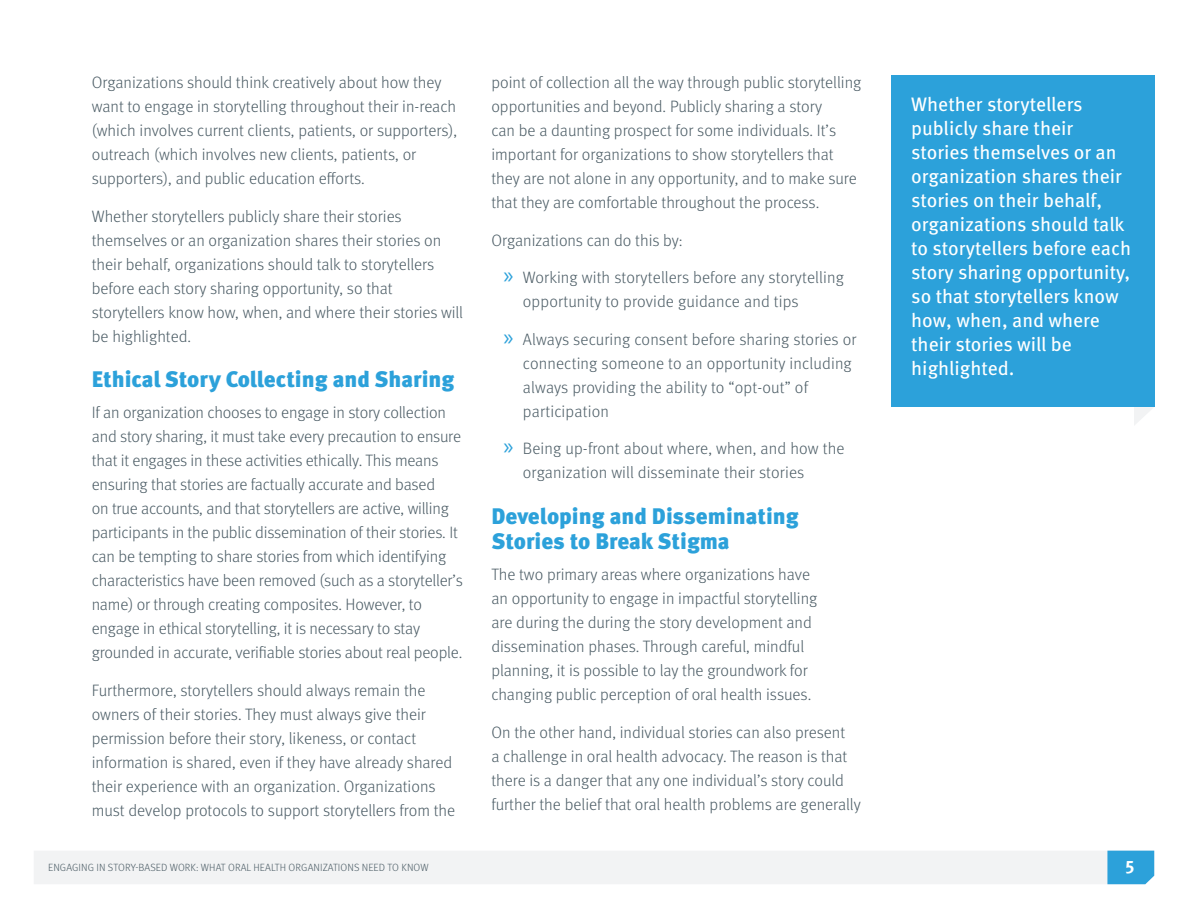
<style>
.page{position:relative;width:1188px;height:918px;background:#fff}
.page>*{position:absolute;margin:0;border:0;box-sizing:border-box;transform-origin:0 0}
.t1{font:900 22.5px/25.5px "Meta OT";color:#2ca1da}
.CALLOUT_-_WHITE{font:19.5px/24px "Meta OT";color:#fff}
.t2{font:700 18px "Meta OT";color:#fff}
.BODY{font:300 16.5px/24px "Meta OT";color:#4b5c65}
.t3{font:300 10.5px "Meta OT";letter-spacing:.01em;color:#4b5c65}
.s1{font-family:"Myriad Pro";font-weight:400;font-size:24px;color:#2ca1da}
</style>
<div class="page">
<div style="left:34px;top:851px;width:1120px;height:33px;background:#f2f3f4"></div>
<div style="left:891px;top:76px;width:263px;height:331px;background:#2ca1da"></div>
<svg style="left:1134px;top:407px;width:19px;height:18px"></svg>
<p class="BODY" style="left:92px;top:71px;width:367px">Organizations should think creatively about how they want to engage in storytelling throughout their in-reach (which involves current clients, patients, or supporters), outreach (which involves new clients, patients, or supporters), and public education efforts.</p>
<p class="BODY" style="left:92px;top:204px;width:373px">Whether storytellers publicly share their stories themselves or an organization shares their stories on their behalf, organizations should talk to storytellers before each story sharing opportunity, so that storytellers know how, when, and where their stories will be highlighted.</p>
<h1 class="t1" style="left:92px;top:368px;width:364px">Ethical Story Collecting and Sharing</h1>
<p class="BODY" style="left:92px;top:401px;width:373px">If an organization chooses to engage in story collection and story sharing, it must take every precaution to ensure that it engages in these activities ethically. This means ensuring that stories are factually accurate and based<br>on true accounts, and that storytellers are active, willing participants in the public dissemination of their stories. It can be tempting to share stories from which identifying characteristics have been removed (such as a storyteller’s name) or through creating composites. However, to engage in ethical storytelling, it is necessary to stay grounded in accurate, verifiable stories about real people.</p>
<p class="BODY" style="left:92px;top:678px;width:365px">Furthermore, storytellers should always remain the owners of their stories. They must always give their permission before their story, likeness, or contact information is shared, even if they have already shared their experience with an organization. Organizations must develop protocols to support storytellers from the</p>
<p class="BODY" style="left:491px;top:71px;width:371px">point of collection all the way through public storytelling opportunities and beyond. Publicly sharing a story<br>can be a daunting prospect for some individuals. It’s important for organizations to show storytellers that they are not alone in any opportunity, and to make sure that they are comfortable throughout the process.</p>
<p class="BODY" style="left:491px;top:228px;width:193px">Organizations can do this by:</p>
<p class="BODY" style="left:523px;top:266px;width:322px;text-indent:-20px"><span class="s1">»</span> Working with storytellers before any storytelling opportunity to provide guidance and tips</p>
<p class="BODY" style="left:523px;top:327px;width:335px;text-indent:-20px"><span class="s1">»</span> Always securing consent before sharing stories or connecting someone to an opportunity including always providing the ability to “opt-out” of participation</p>
<p class="BODY" style="left:523px;top:437px;width:323px;text-indent:-20px"><span class="s1">»</span> Being up-front about where, when, and how the organization will disseminate their stories</p>
<h1 class="t1" style="left:491px;top:504px;width:309px">Developing and Disseminating<br>Stories to Break Stigma</h1>
<p class="BODY" style="left:491px;top:563px;width:327px">The two primary areas where organizations have an opportunity to engage in impactful storytelling are during the during the story development and dissemination phases. Through careful, mindful planning, it is possible to lay the groundwork for changing public perception of oral health issues.</p>
<p class="BODY" style="left:491px;top:720px;width:371px">On the other hand, individual stories can also present<br>a challenge in oral health advocacy. The reason is that there is a danger that any one individual’s story could further the belief that oral health problems are generally</p>
<p class="CALLOUT_-_WHITE" style="left:911px;top:92px;width:221px">Whether storytellers publicly share their stories themselves or an organization shares their stories on their behalf, organizations should talk to storytellers before each story sharing opportunity, so that storytellers know how, when, and where their stories will be highlighted.</p>
<p class="t3" style="left:48px;top:862px;width:382px">ENGAGING IN STORY-BASED WORK: WHAT ORAL HEALTH ORGANIZATIONS NEED TO KNOW</p>
<p class="t2" style="left:1125px;top:855px;width:10px">5</p>
</div>
